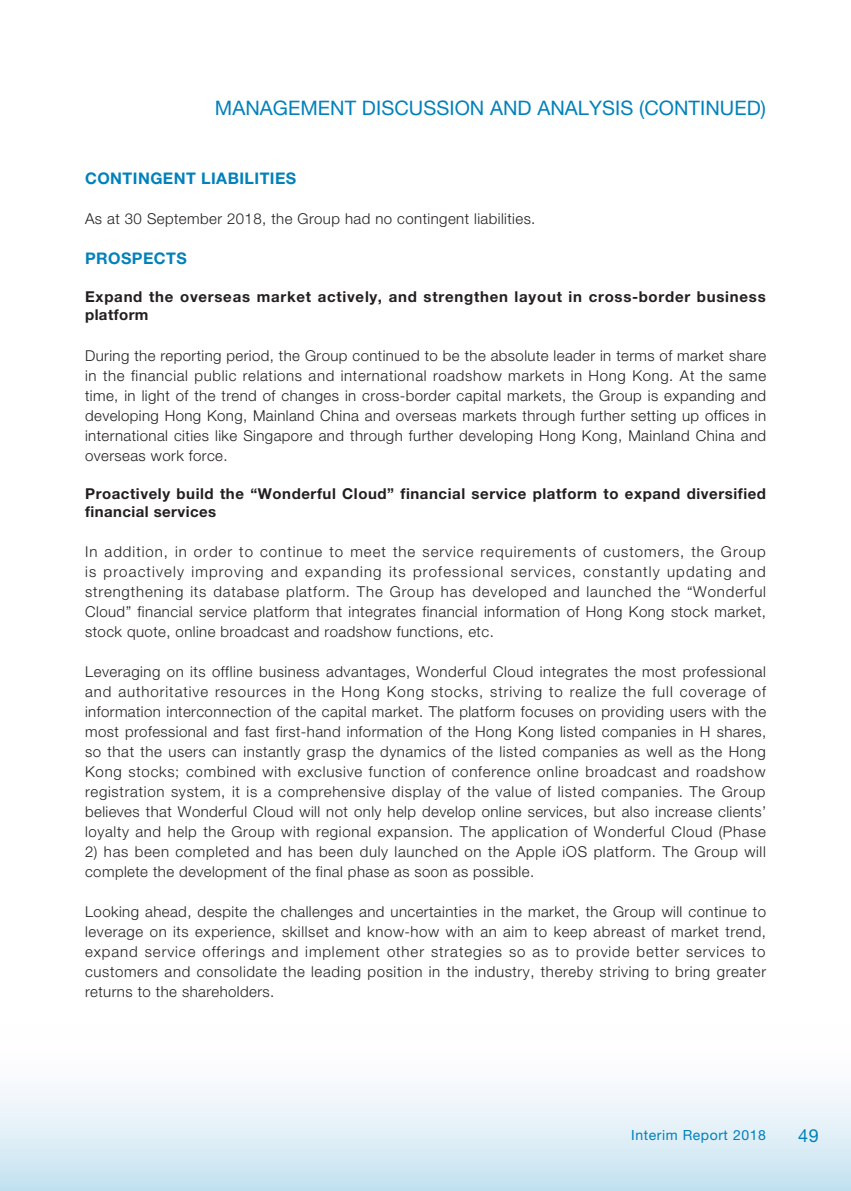
<style>
.page{position:relative;width:851px;height:1191px;background:#fff}
.page>*{position:absolute;margin:0;border:0;box-sizing:border-box;transform-origin:0 0}
.t1{font:20px "Helvetica Neue LT Std";letter-spacing:.005em;color:#0081bb}
.t2{font:18px "Helvetica Neue LT Std";color:#0081bb}
.t3{font:700 16px "Helvetica Neue LT Std";letter-spacing:.03em;color:#0081bb}
.t4{font:300 15px/20px "Helvetica Neue LT Std";letter-spacing:.03em;color:#231f20;text-align:justify}
.t5{font:700 15px/18px "Helvetica Neue LT Std";letter-spacing:.035em;color:#231f20}
.t6{font:14px "Helvetica Neue LT Std";letter-spacing:.04em;color:#0081bb}
</style>
<div class="page">
<div style="left:0;top:1011px;width:850px;height:180px;background:linear-gradient(to bottom,#fff,#cbe5f2)"></div>
<h1 class="t1" style="left:215px;top:96px;width:552px">MANAGEMENT DISCUSSION AND ANALYSIS (CONTINUED)</h1>
<p class="t3" style="left:85px;top:169px;width:213px">CONTINGENT LIABILITIES</p>
<p class="t4" style="left:85px;top:209px;width:452px">As at 30 September 2018, the Group had no contingent liabilities.</p>
<p class="t3" style="left:85px;top:249px;width:103px">PROSPECTS</p>
<p class="t5" style="left:85px;top:288px;width:682px">Expand the overseas market actively, and strengthen layout in cross-border business platform</p>
<p class="t4" style="left:85px;top:345px;width:682px">During the reporting period, the Group continued to be the absolute leader in terms of market share in the financial public relations and international roadshow markets in Hong Kong. At the same time, in light of the trend of changes in cross-border capital markets, the Group is expanding and developing Hong Kong, Mainland China and overseas markets through further setting up offices in international cities like Singapore and through further developing Hong Kong, Mainland China and overseas work force.</p>
<p class="t5" style="left:85px;top:484px;width:682px">Proactively build the “Wonderful Cloud” financial service platform to expand diversified financial services</p>
<p class="t4" style="left:85px;top:541px;width:682px">In addition, in order to continue to meet the service requirements of customers, the Group is proactively improving and expanding its professional services, constantly updating and strengthening its database platform. The Group has developed and launched the “Wonderful Cloud” financial service platform that integrates financial information of Hong Kong stock market, stock quote, online broadcast and roadshow functions, etc.</p>
<p class="t4" style="left:85px;top:661px;width:682px">Leveraging on its offline business advantages, Wonderful Cloud integrates the most professional and authoritative resources in the Hong Kong stocks, striving to realize the full coverage of information interconnection of the capital market. The platform focuses on providing users with the most professional and fast first-hand information of the Hong Kong listed companies in H shares, so that the users can instantly grasp the dynamics of the listed companies as well as the Hong Kong stocks; combined with exclusive function of conference online broadcast and roadshow registration system, it is a comprehensive display of the value of listed companies. The Group believes that Wonderful Cloud will not only help develop online services, but also increase clients’ loyalty and help the Group with regional expansion. The application of Wonderful Cloud (Phase</p>
<p class="t4" style="left:85px;top:841px;width:682px">2) has been completed and has been duly launched on the Apple iOS platform. The Group will complete the development of the final phase as soon as possible.</p>
<p class="t4" style="left:85px;top:901px;width:682px">Looking ahead, despite the challenges and uncertainties in the market, the Group will continue to leverage on its experience, skillset and know-how with an aim to keep abreast of market trend, expand service offerings and implement other strategies so as to provide better services to customers and consolidate the leading position in the industry, thereby striving to bring greater returns to the shareholders.</p>
<p class="t6" style="left:631px;top:1127px;width:136px">Interim Report 2018</p>
<p class="t2" style="left:798px;top:1124px;width:22px">49</p>
</div>
